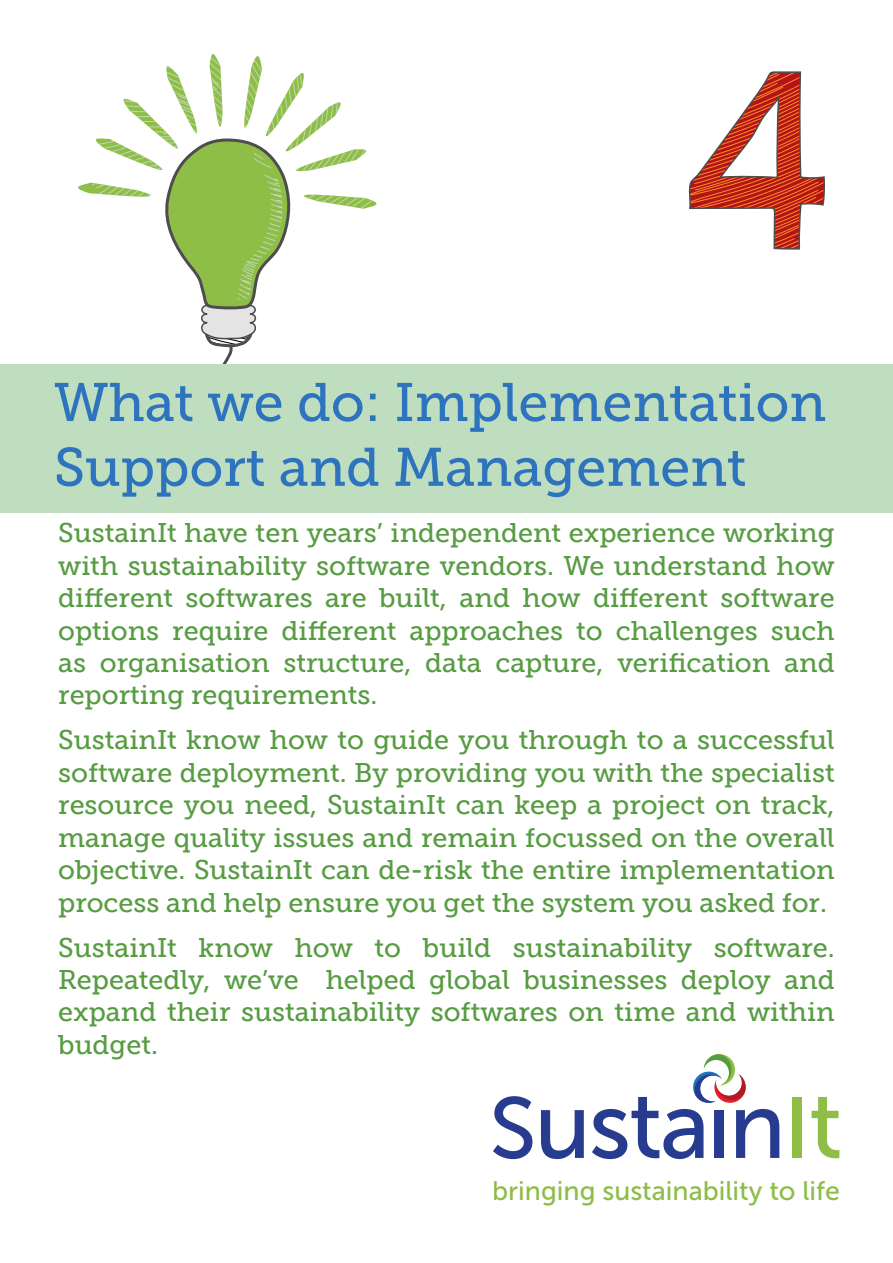
<style>
.page{position:relative;width:893px;height:1263px;background:#fff}
.page>*{position:absolute;margin:0;border:0;box-sizing:border-box;transform-origin:0 0}
.t1{font:54px/64.8px "Museo Slab 500";color:#2e73bd}
.t2{font:27px/32.4px "Museo Slab 500";color:#579c42;text-align:justify}
.t3{font:26.7px "Museo Sans 500";color:#8dbd47}
</style>
<div class="page">
<svg style="left:78px;top:54px;width:299px;height:310px"></svg>
<div style="left:0;top:364px;width:893px;height:149px;background:#bfdebf"></div>
<svg style="left:493px;top:1096px;width:39px;height:63px"></svg>
<svg style="left:541px;top:1110px;width:43px;height:49px"></svg>
<div style="left:793px;top:1097px;width:9px;height:61px;background:#8ebe46"></div>
<svg style="left:812px;top:1097px;width:27px;height:61px"></svg>
<svg style="left:592px;top:1054px;width:187px;height:105px"></svg>
<svg style="left:688px;top:71px;width:137px;height:179px"></svg>
<h1 class="t1" style="left:54px;top:370px;width:774px">What we do: Implementation<br>Support and Management</h1>
<p class="t2" style="left:58px;top:517px;width:778px">SustainIt have ten years’ independent experience working with sustainability software vendors. We understand how different softwares are built, and how different software options require different approaches to challenges such as organisation structure, data capture, verification and reporting requirements.</p>
<p class="t2" style="left:58px;top:724px;width:778px">SustainIt know how to guide you through to a successful software deployment. By providing you with the specialist resource you need, SustainIt can keep a project on track, manage quality issues and remain focussed on the overall objective. SustainIt can de-risk the entire implementation process and help ensure you get the system you asked for.</p>
<p class="t2" style="left:58px;top:931px;width:778px">SustainIt know how to build sustainability software.<br>Repeatedly, we’ve helped global businesses deploy and expand their sustainability softwares on time and within budget.</p>
<p class="t3" style="left:492px;top:1176px;width:349px">bringing sustainability to life</p>
</div>
